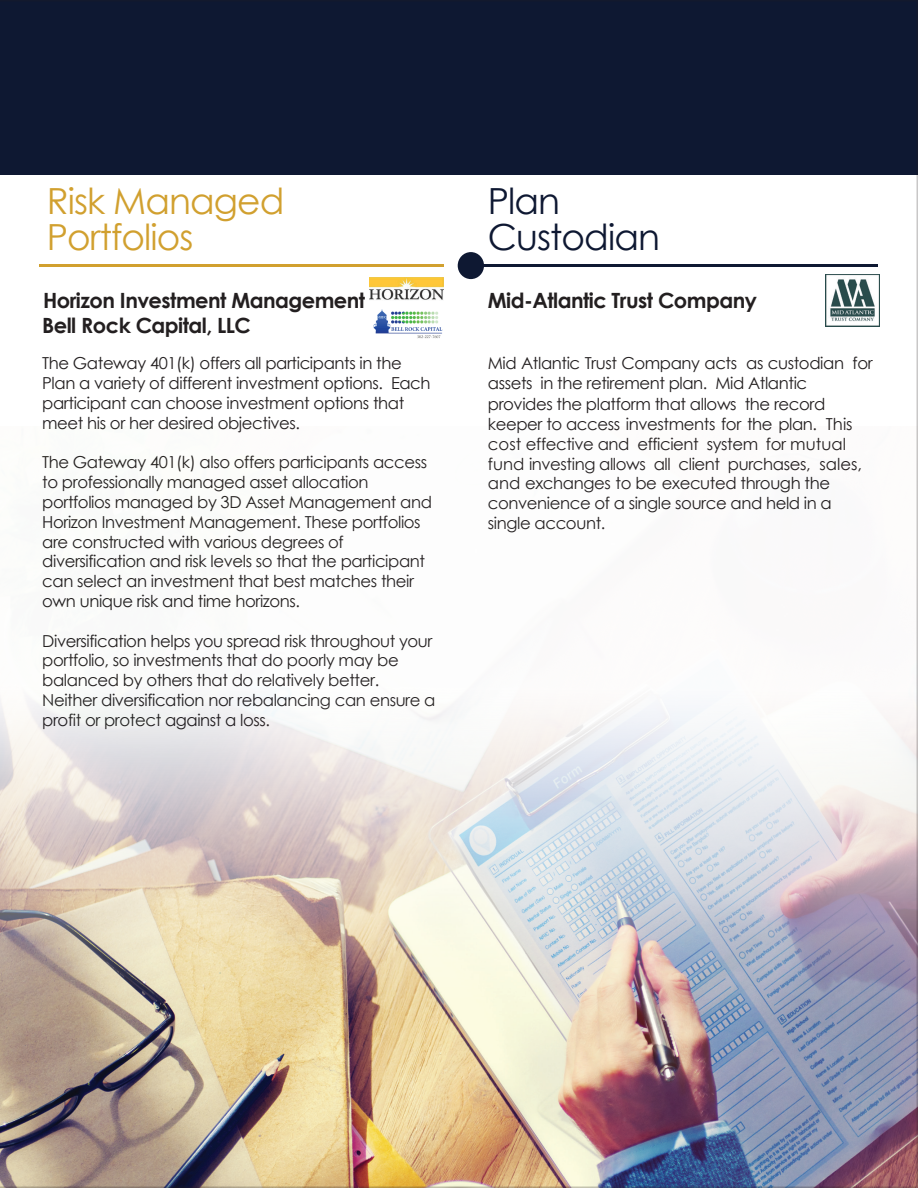
<style>
.page{position:relative;width:918px;height:1188px;background:#fff}
.page>*{position:absolute;margin:0;border:0;box-sizing:border-box;transform-origin:0 0}
.t1{font:36px/36px "Century Gothic";letter-spacing:-.025em;color:#d1a02f}
.t2{font:36px/36px "Century Gothic";letter-spacing:-.025em;color:#0e1832}
.t3{font:700 21px/25px "Century Gothic";letter-spacing:-.025em;color:#231f20}
.t4{font:16.5px/19.8px "Century Gothic";letter-spacing:-.025em;color:#231f20}
</style>
<div class="page">
<img style="left:0;top:0;width:918px;height:1188px">
<p class="t1" style="left:47px;top:182px;width:239px">Risk Managed<br>Portfolios</p>
<p class="t2" style="left:488px;top:182px;width:174px">Plan<br>Custodian</p>
<p class="t3" style="left:42px;top:287px;width:325px">Horizon Investment Management<br>Bell Rock Capital, LLC</p>
<p class="t4" style="left:42px;top:353px;width:390px">The Gateway 401(k) offers all participants in the Plan a variety of different investment options. Each participant can choose investment options that meet his or her desired objectives.</p>
<p class="t4" style="left:42px;top:452px;width:391px">The Gateway 401(k) also offers participants access to professionally managed asset allocation portfolios managed by 3D Asset Management and Horizon Investment Management. These portfolios are constructed with various degrees of diversification and risk levels so that the participant can select an investment that best matches their own unique risk and time horizons.</p>
<p class="t4" style="left:42px;top:631px;width:395px">Diversification helps you spread risk throughout your portfolio, so investments that do poorly may be balanced by others that do relatively better.<br>Neither diversification nor rebalancing can ensure a profit or protect against a loss.</p>
<p class="t3" style="left:488px;top:287px;width:271px">Mid-Atlantic Trust Company</p>
<p class="t4" style="left:488px;top:353px;width:386px">Mid Atlantic Trust Company acts as custodian for assets in the retirement plan. Mid Atlantic provides the platform that allows the record keeper to access investments for the plan. This cost effective and efficient system for mutual fund investing allows all client purchases, sales, and exchanges to be executed through the convenience of a single source and held in a single account.</p>
</div>
